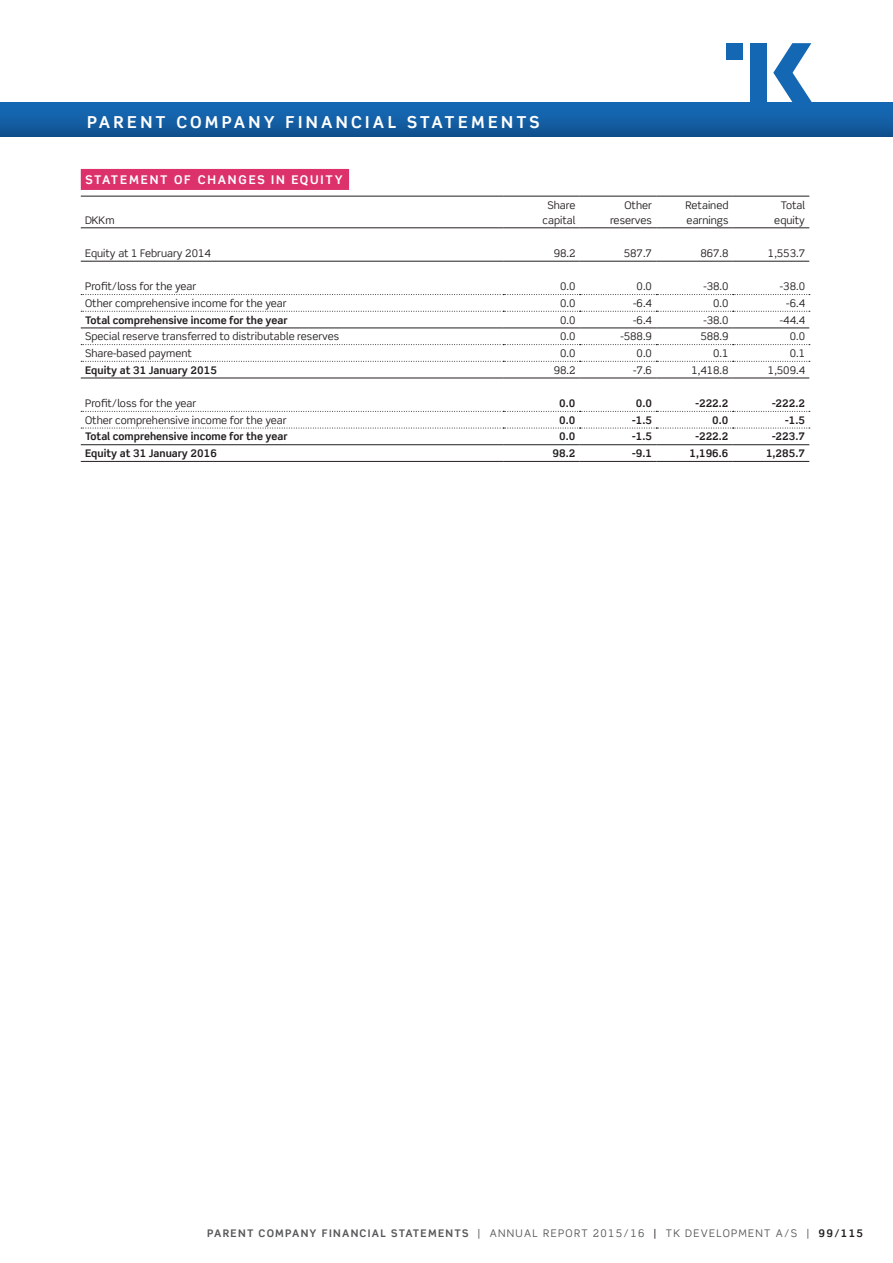
<style>
.page{position:relative;width:893px;height:1263px;background:#fff}
.page>*{position:absolute;margin:0;border:0;box-sizing:border-box;transform-origin:0 0}
.Overskrift_top_-_NEG{font:700 16.5px "Scene Pro";letter-spacing:.2em;color:#fff}
.Regnskab_-_underover{font:700 12px "Scene Pro";letter-spacing:.15em;color:#fff}
.Tekst_-_Brødtekst_Sk{font:10.5px/15px "Scene Pro";color:#231f20}
.Tekst_-_Brødtekst_Sk-2{font:700 10.5px "Scene Pro";color:#231f20}
.Telst_-_Brødtekst_Sk{font:700 10.5px "Scene Pro";color:#231f20}
.t1{font:10.5px "Scene Pro";letter-spacing:.125em;color:#57585a}
.t2{font:700 10.5px "Scene Pro";color:#57585a}
.s1{color:#231f20}
.s2{font-weight:700;color:#231f20}
</style>
<div class="page">
<div style="left:0;top:103px;width:893px;height:34px;background:linear-gradient(to bottom,#156cba,#115290)"></div>
<div style="left:726px;top:43px;width:17px;height:17px;background:#1468b3"></div>
<div style="left:750px;top:43px;width:16px;height:60px;background:#1468b3"></div>
<svg style="left:773px;top:43px;width:39px;height:60px"></svg>
<hr style="left:81px;top:461px;width:422px;height:1px;background:#231f20">
<hr style="left:503px;top:461px;width:77px;height:1px;background:#231f20">
<hr style="left:580px;top:461px;width:76px;height:1px;background:#231f20">
<hr style="left:656px;top:461px;width:77px;height:1px;background:#231f20">
<hr style="left:733px;top:461px;width:76px;height:1px;background:#231f20">
<svg style="left:81px;top:428px;width:729px;height:1px"></svg>
<hr style="left:81px;top:378px;width:422px;height:1px;background:#231f20">
<hr style="left:503px;top:378px;width:77px;height:1px;background:#231f20">
<hr style="left:580px;top:378px;width:76px;height:1px;background:#231f20">
<hr style="left:656px;top:378px;width:77px;height:1px;background:#231f20">
<hr style="left:733px;top:378px;width:76px;height:1px;background:#231f20">
<svg style="left:81px;top:361px;width:729px;height:1px"></svg>
<hr style="left:81px;top:328px;width:422px;height:1px;background:#231f20">
<hr style="left:503px;top:328px;width:77px;height:1px;background:#231f20">
<hr style="left:580px;top:328px;width:76px;height:1px;background:#231f20">
<hr style="left:656px;top:328px;width:77px;height:1px;background:#231f20">
<hr style="left:733px;top:328px;width:76px;height:1px;background:#231f20">
<svg style="left:81px;top:311px;width:729px;height:1px"></svg>
<hr style="left:81px;top:261px;width:422px;height:1px;background:#231f20">
<hr style="left:503px;top:261px;width:77px;height:1px;background:#231f20">
<hr style="left:580px;top:261px;width:76px;height:1px;background:#231f20">
<hr style="left:656px;top:261px;width:77px;height:1px;background:#231f20">
<hr style="left:733px;top:261px;width:76px;height:1px;background:#231f20">
<hr style="left:81px;top:196px;width:422px;height:1px;background:#231f20">
<hr style="left:503px;top:196px;width:77px;height:1px;background:#231f20">
<hr style="left:580px;top:196px;width:76px;height:1px;background:#231f20">
<hr style="left:656px;top:196px;width:77px;height:1px;background:#231f20">
<hr style="left:733px;top:196px;width:76px;height:1px;background:#231f20">
<hr style="left:81px;top:227px;width:422px;height:1px;background:#231f20">
<hr style="left:503px;top:227px;width:77px;height:1px;background:#231f20">
<hr style="left:580px;top:227px;width:76px;height:1px;background:#231f20">
<hr style="left:656px;top:227px;width:77px;height:1px;background:#231f20">
<hr style="left:733px;top:227px;width:76px;height:1px;background:#231f20">
<svg style="left:81px;top:294px;width:729px;height:1px"></svg>
<svg style="left:81px;top:344px;width:729px;height:1px"></svg>
<svg style="left:81px;top:411px;width:729px;height:1px"></svg>
<hr style="left:81px;top:444px;width:422px;height:1px;background:#231f20">
<hr style="left:503px;top:444px;width:77px;height:1px;background:#231f20">
<hr style="left:580px;top:444px;width:76px;height:1px;background:#231f20">
<hr style="left:656px;top:444px;width:77px;height:1px;background:#231f20">
<hr style="left:733px;top:444px;width:76px;height:1px;background:#231f20">
<div style="left:81px;top:169px;width:268px;height:21px;background:#dd316c"></div>
<p class="Overskrift_top_-_NEG" style="left:87px;top:112px;width:454px">PARENT COMPANY FINANCIAL STATEMENTS</p>
<p class="Regnskab_-_underover" style="left:85px;top:172px;width:259px">STATEMENT OF CHANGES IN EQUITY</p>
<p class="Tekst_-_Brødtekst_Sk" style="left:85px;top:212px;width:31px">DKKm</p>
<p class="Tekst_-_Brødtekst_Sk" style="left:547px;top:197px;width:30px">Share</p>
<p class="Tekst_-_Brødtekst_Sk" style="left:542px;top:212px;width:34px">capital</p>
<p class="Tekst_-_Brødtekst_Sk" style="left:624px;top:197px;width:29px">Other</p>
<p class="Tekst_-_Brødtekst_Sk" style="left:610px;top:212px;width:43px">reserves</p>
<p class="Tekst_-_Brødtekst_Sk" style="left:685px;top:197px;width:44px">Retained earnings</p>
<p class="Tekst_-_Brødtekst_Sk" style="left:781px;top:197px;width:26px">Total</p>
<p class="Tekst_-_Brødtekst_Sk" style="left:774px;top:212px;width:32px">equity</p>
<p class="Tekst_-_Brødtekst_Sk" style="left:85px;top:246px;width:127px">Equity at 1 February 2014</p>
<p class="Tekst_-_Brødtekst_Sk" style="left:554px;top:246px;width:23px">98.2</p>
<p class="Tekst_-_Brødtekst_Sk" style="left:624px;top:246px;width:30px">587.7</p>
<p class="Tekst_-_Brødtekst_Sk" style="left:700px;top:246px;width:30px">867.8</p>
<p class="Tekst_-_Brødtekst_Sk" style="left:768px;top:246px;width:39px">1,553.7</p>
<p class="Tekst_-_Brødtekst_Sk" style="left:85px;top:279px;width:113px">Profit/loss for the year</p>
<p class="Tekst_-_Brødtekst_Sk" style="left:560px;top:279px;width:17px">0.0</p>
<p class="Tekst_-_Brødtekst_Sk" style="left:637px;top:279px;width:17px">0.0</p>
<p class="Tekst_-_Brødtekst_Sk" style="left:703px;top:279px;width:27px">-38.0</p>
<p class="Tekst_-_Brødtekst_Sk" style="left:780px;top:279px;width:27px">-38.0</p>
<p class="Tekst_-_Brødtekst_Sk" style="left:85px;top:296px;width:203px">Other comprehensive income for the year</p>
<p class="Tekst_-_Brødtekst_Sk" style="left:560px;top:296px;width:17px">0.0</p>
<p class="Tekst_-_Brødtekst_Sk" style="left:633px;top:296px;width:20px">-6.4</p>
<p class="Tekst_-_Brødtekst_Sk" style="left:713px;top:296px;width:17px">0.0</p>
<p class="Tekst_-_Brødtekst_Sk" style="left:786px;top:296px;width:20px">-6.4</p>
<p class="Tekst_-_Brødtekst_Sk-2" style="left:85px;top:313px;width:204px">Total comprehensive income for the year</p>
<p class="Tekst_-_Brødtekst_Sk" style="left:560px;top:312px;width:17px">0.0</p>
<p class="Tekst_-_Brødtekst_Sk" style="left:633px;top:312px;width:20px">-6.4</p>
<p class="Tekst_-_Brødtekst_Sk" style="left:703px;top:312px;width:27px">-38.0</p>
<p class="Tekst_-_Brødtekst_Sk" style="left:780px;top:312px;width:27px">-44.4</p>
<p class="Tekst_-_Brødtekst_Sk" style="left:85px;top:329px;width:256px">Special reserve transferred to distributable reserves</p>
<p class="Tekst_-_Brødtekst_Sk" style="left:560px;top:329px;width:17px">0.0</p>
<p class="Tekst_-_Brødtekst_Sk" style="left:620px;top:329px;width:33px">-588.9</p>
<p class="Tekst_-_Brødtekst_Sk" style="left:700px;top:329px;width:30px">588.9</p>
<p class="Tekst_-_Brødtekst_Sk" style="left:790px;top:329px;width:17px">0.0</p>
<p class="Tekst_-_Brødtekst_Sk" style="left:85px;top:346px;width:108px">Share-based payment</p>
<p class="Tekst_-_Brødtekst_Sk" style="left:560px;top:346px;width:17px">0.0</p>
<p class="Tekst_-_Brødtekst_Sk" style="left:637px;top:346px;width:17px">0.0</p>
<p class="Tekst_-_Brødtekst_Sk" style="left:713px;top:346px;width:17px">0.1</p>
<p class="Tekst_-_Brødtekst_Sk" style="left:790px;top:346px;width:17px">0.1</p>
<p class="Tekst_-_Brødtekst_Sk-2" style="left:85px;top:363px;width:133px">Equity at 31 January 2015</p>
<p class="Tekst_-_Brødtekst_Sk" style="left:554px;top:362px;width:23px">98.2</p>
<p class="Tekst_-_Brødtekst_Sk" style="left:633px;top:362px;width:20px">-7.6</p>
<p class="Tekst_-_Brødtekst_Sk" style="left:691px;top:362px;width:39px">1,418.8</p>
<p class="Tekst_-_Brødtekst_Sk" style="left:768px;top:362px;width:39px">1,509.4</p>
<p class="Tekst_-_Brødtekst_Sk" style="left:85px;top:396px;width:113px">Profit/loss for the year</p>
<p class="Telst_-_Brødtekst_Sk" style="left:559px;top:397px;width:18px">0.0</p>
<p class="Telst_-_Brødtekst_Sk" style="left:636px;top:397px;width:18px">0.0</p>
<p class="Telst_-_Brødtekst_Sk" style="left:695px;top:397px;width:35px">-222.2</p>
<p class="Telst_-_Brødtekst_Sk" style="left:772px;top:397px;width:35px">-222.2</p>
<p class="Tekst_-_Brødtekst_Sk" style="left:85px;top:412px;width:203px">Other comprehensive income for the year</p>
<p class="Telst_-_Brødtekst_Sk" style="left:559px;top:413px;width:18px">0.0</p>
<p class="Telst_-_Brødtekst_Sk" style="left:632px;top:413px;width:21px">-1.5</p>
<p class="Telst_-_Brødtekst_Sk" style="left:712px;top:413px;width:18px">0.0</p>
<p class="Telst_-_Brødtekst_Sk" style="left:785px;top:413px;width:21px">-1.5</p>
<p class="Tekst_-_Brødtekst_Sk-2" style="left:85px;top:430px;width:204px">Total comprehensive income for the year</p>
<p class="Telst_-_Brødtekst_Sk" style="left:559px;top:430px;width:18px">0.0</p>
<p class="Telst_-_Brødtekst_Sk" style="left:632px;top:430px;width:21px">-1.5</p>
<p class="Telst_-_Brødtekst_Sk" style="left:695px;top:430px;width:35px">-222.2</p>
<p class="Telst_-_Brødtekst_Sk" style="left:772px;top:430px;width:35px">-223.7</p>
<p class="Tekst_-_Brødtekst_Sk-2" style="left:85px;top:447px;width:133px">Equity at 31 January 2016</p>
<p class="Telst_-_Brødtekst_Sk" style="left:553px;top:447px;width:24px">98.2</p>
<p class="Telst_-_Brødtekst_Sk" style="left:632px;top:447px;width:21px">-9.1</p>
<p class="Telst_-_Brødtekst_Sk" style="left:689px;top:447px;width:41px">1,196.6</p>
<p class="Telst_-_Brødtekst_Sk" style="left:766px;top:447px;width:41px">1,285.7</p>
<p class="t2" style="left:207px;top:1227px;width:16px">Parent</p>
<p class="t2" style="left:259px;top:1227px;width:18px">Company</p>
<p class="t2" style="left:322px;top:1227px;width:9px">financial</p>
<p class="t2" style="left:391px;top:1227px;width:9px">statements</p>
<p class="t1" style="left:478px;top:1227px;width:387px">| ANNUAL REPORT 2015/16 <span class="s1">|</span> TK DEVELOPMENT A/S | <span class="s2">99/115</span></p>
</div>
